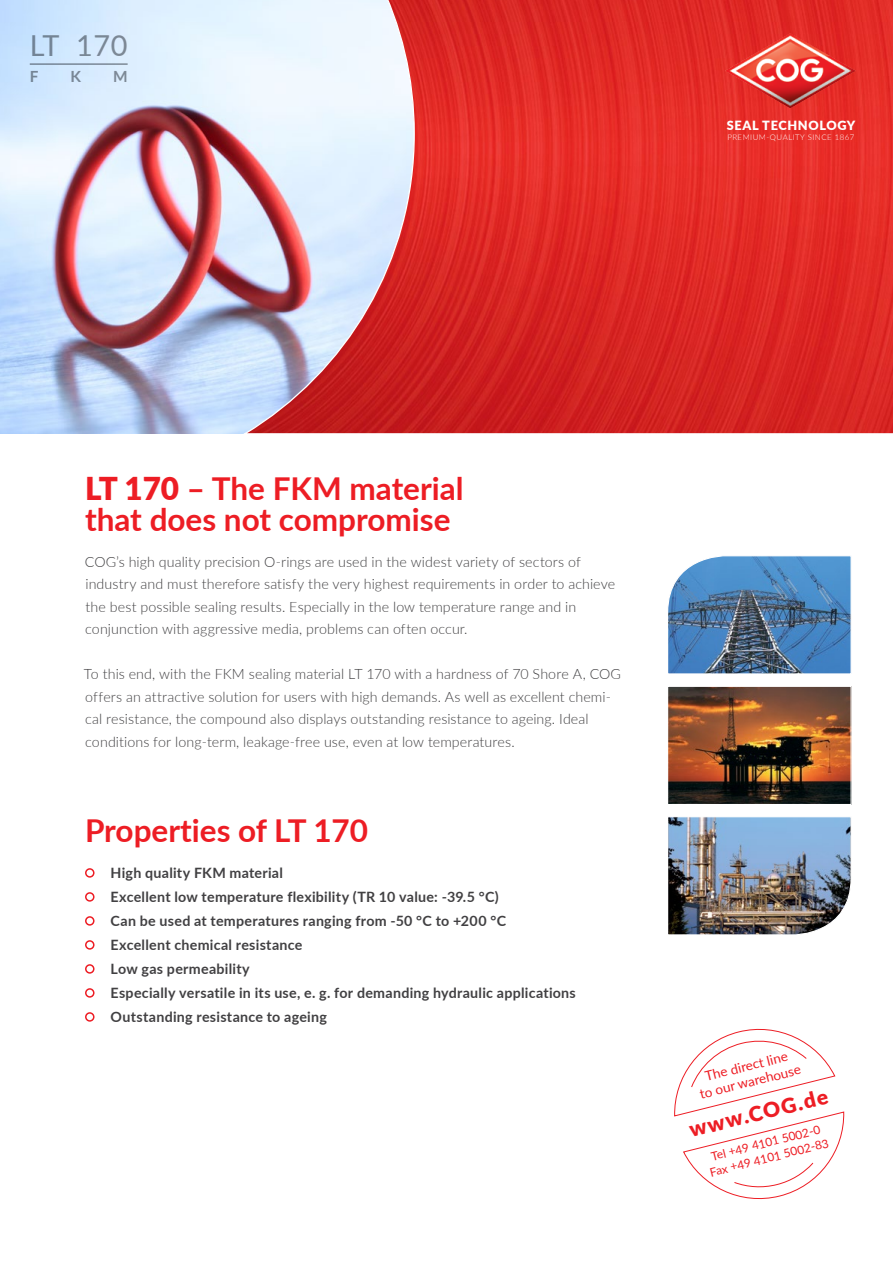
<style>
.page{position:relative;width:893px;height:1263px;background:#fff}
.page>*{position:absolute;margin:0;border:0;box-sizing:border-box;transform-origin:0 0}
.t1{font:700 31.5px/31.5px "Lato";color:#ed1d24}
.t2{font:28.8px "Lato";color:#919396}
.t3{font:900 21.15px "Lato";color:#ed1d24}
.t4{font:700 15.45px "Lato";color:#919396}
.t5{font:300 14.25px/22.5px "Lato";letter-spacing:.005em;color:#414042}
.t6{font:700 14.25px/24px "Lato";letter-spacing:.02em;color:#414042}
.t7{font:13.5px/15.9px "Lato";color:#ed1d24;text-align:center}
.t8{font:900 12.75px "Lato";letter-spacing:.05em;color:#fff}
.t9{font:12px/15.3px "Lato";color:#ed1d24;text-align:center}
.t10{font:300 7.8px "Lato";letter-spacing:.06em;color:#fff}
.s1{font-weight:900}
</style>
<div class="page">
<img style="left:668px;top:556px;width:183px;height:118px">
<img style="left:668px;top:817px;width:183px;height:118px">
<img style="left:669px;top:688px;width:181px;height:115px">
<div style="left:667px;top:686px;width:185px;height:119px;border:1px solid #fff"></div>
<div style="left:85px;top:868px;width:10px;height:10px;border:2px solid #ed1d24;border-radius:50%"></div>
<div style="left:85px;top:892px;width:10px;height:10px;border:2px solid #ed1d24;border-radius:50%"></div>
<div style="left:85px;top:916px;width:10px;height:10px;border:2px solid #ed1d24;border-radius:50%"></div>
<div style="left:85px;top:940px;width:10px;height:10px;border:2px solid #ed1d24;border-radius:50%"></div>
<div style="left:85px;top:964px;width:10px;height:10px;border:2px solid #ed1d24;border-radius:50%"></div>
<div style="left:85px;top:988px;width:10px;height:10px;border:2px solid #ed1d24;border-radius:50%"></div>
<div style="left:85px;top:1012px;width:10px;height:10px;border:2px solid #ed1d24;border-radius:50%"></div>
<img style="left:0;top:0;width:240px;height:434px">
<svg style="left:240px;top:0;width:653px;height:434px;background:#dc4f50"></svg>
<hr style="left:30px;top:63px;width:98px;height:2px;background:#919396">
<img style="left:725px;top:33px;width:131px;height:75px">
<svg style="left:674px;top:1028px;width:171px;height:171px"></svg>
<h2 class="t2" style="left:30px;top:25px;width:99px">LT 170</h2>
<p class="t4" style="left:30px;top:65px;width:10px">F</p>
<p class="t4" style="left:71px;top:65px;width:12px">K</p>
<p class="t4" style="left:113px;top:65px;width:16px">M</p>
<p class="t8" style="left:727px;top:116px;width:130px">SEAL TECHNOLOGY</p>
<p class="t10" style="left:727px;top:132px;width:129px">PREMIUM-QUALITY SINCE 1867</p>
<h1 class="t1" style="left:85px;top:471px;width:380px"><span class="s1">LT 170</span> – The FKM material that does not compromise</h1>
<p class="t5" style="left:85px;top:550px;width:532px">COG’s high quality precision O-rings are used in the widest variety of sectors of industry and must therefore satisfy the very highest requirements in order to achieve the best possible sealing results. Especially in the low temperature range and in conjunction with aggressive media, problems can often occur.</p>
<p class="t5" style="left:84px;top:662px;width:539px">To this end, with the FKM sealing material LT 170 with a hardness of 70 Shore A, COG offers an attractive solution for users with high demands. As well as excellent chemi&shy;cal resistance, the compound also displays outstanding resistance to ageing. Ideal conditions for long-term, leakage-free use, even at low temperatures.</p>
<h1 class="t1" style="left:85px;top:813px;width:285px">Properties of LT 170</h1>
<p class="t6" style="left:111px;top:860px;width:467px">High quality FKM material<br>Excellent low temperature flexibility (TR 10 value: -39.5 °C)<br>Can be used at temperatures ranging from -50 °C to +200 °C<br>Excellent chemical resistance<br>Low gas permeability<br>Especially versatile in its use, e. g. for demanding hydraulic applications Outstanding resistance to ageing</p>
<p class="t7" style="left:694px;top:1070px;width:105px;rotate:-14deg">The direct line<br>to our warehouse</p>
<p class="t9" style="left:705px;top:1149px;width:124px;rotate:-14deg">Tel +49 4101 5002-0<br>Fax +49 4101 5002-83</p>
<h3 class="t3" style="left:686px;top:1114px;width:144px;rotate:-14deg">www.COG.de</h3>
</div>
